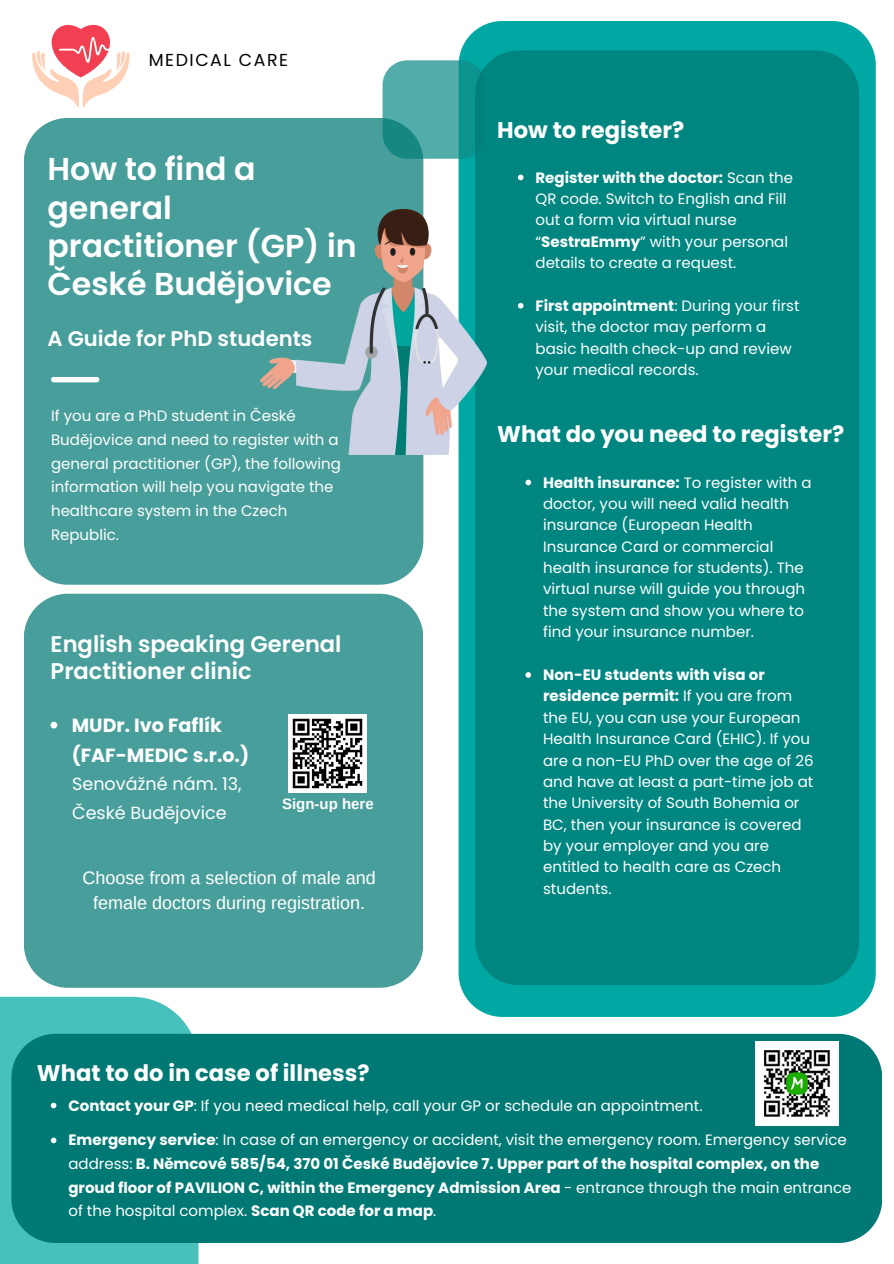
<style>
.page{position:relative;width:894px;height:1264px;background:#fff}
.page>*{position:absolute;margin:0;border:0;box-sizing:border-box;transform-origin:0 0}
.t1{font:600 31.65px/38.2px "Poppins";color:#fff}
.t2{font:700 22.65px "Poppins";color:#fff}
.t3{font:600 22.65px/27px "Poppins";color:#fff}
.t4{font:600 21.15px "Poppins";color:#fff}
.t5{font:700 19.05px "Poppins";color:#fff}
.t6{font:18px/24.8px "Arimo";color:#fff;text-align:center}
.t7{font:17.55px/28.2px "Poppins";color:#fff}
.t8{font:17.25px "Poppins";letter-spacing:.09em;color:#000}
.t9{font:15px/21.3px "Poppins";color:#fff}
.t10{font:700 15px/23.7px "Poppins";color:#fff}
.t11{font:700 15px "Arimo";color:#fff}
.s1{font-weight:700}
.s2{font-weight:400}
</style>
<div class="page">
<div style="left:458px;top:21px;width:417px;height:995px;background:#00a8a3"></div>
<svg style="left:382px;top:60px;width:93px;height:99px;background:#46a8a5"></svg>
<div style="left:24px;top:118px;width:399px;height:466px;background:#489e9b"></div>
<svg style="left:51px;top:377px;width:48px;height:5px"></svg>
<svg style="left:0;top:996px;width:198px;height:267px;background:#54c3bf"></svg>
<div style="left:11px;top:1033px;width:870px;height:209px;background:#007974"></div>
<svg style="left:32px;top:24px;width:98px;height:84px"></svg>
<div style="left:475px;top:50px;width:383px;height:934px;background:#008681"></div>
<img style="left:755px;top:1041px;width:83px;height:83px">
<div style="left:24px;top:593px;width:398px;height:394px;background:#489e9b"></div>
<img style="left:289px;top:714px;width:77px;height:78px">
<img style="left:261px;top:209px;width:225px;height:246px">
<svg style="left:51px;top:1102px;width:5px;height:6px"></svg>
<svg style="left:51px;top:1137px;width:5px;height:6px"></svg>
<svg style="left:525px;top:479px;width:6px;height:6px"></svg>
<svg style="left:525px;top:672px;width:6px;height:5px"></svg>
<svg style="left:517px;top:175px;width:6px;height:5px"></svg>
<svg style="left:517px;top:303px;width:6px;height:5px"></svg>
<svg style="left:50px;top:721px;width:7px;height:7px"></svg>
<p class="t8" style="left:149px;top:47px;width:141px">MEDICAL CARE</p>
<p class="t1" style="left:47px;top:150px;width:311px">How to find a general practitioner (GP) in<br>České Budějovice</p>
<h2 class="t4" style="left:47px;top:324px;width:266px">A Guide for PhD students</h2>
<p class="t9" style="left:51px;top:404px;width:291px;line-height:23.7px">If you are a PhD student in České<br>Budějovice and need to register with a general practitioner (GP), the following information will help you navigate the healthcare system in the Czech<br>Republic.</p>
<p class="t3" style="left:51px;top:630px;width:292px">English speaking Gerenal<br>Practitioner clinic</p>
<h4 class="t5" style="left:72px;top:712px;width:152px">MUDr. Ivo Faflík</h4>
<p class="t5" style="left:72px;top:742px;width:179px">(FAF-MEDIC s.r.o.)</p>
<p class="t7" style="left:72px;top:770px;width:171px">Senovážné nám. 13,<br>České Budějovice</p>
<h5 class="t11" style="left:282px;top:795px;width:93px">Sign-up here</h5>
<h4 class="t6" style="left:83px;top:865px;width:294px">Choose from a selection of male and female doctors during registration.</h4>
<h2 class="t2" style="left:37px;top:1057px;width:334px">What to do in case of illness?</h2>
<p class="t2" style="left:497px;top:114px;width:188px">How to register?</p>
<p class="t9" style="left:535px;top:167px;width:259px"><span class="s1">Register with the doctor:</span> Scan the<br>QR code. Switch to English and Fill out a form via virtual nurse “<span class="s1">SestraEmmy</span>” with your personal details to create a request.</p>
<p class="t9" style="left:535px;top:295px;width:265px"><span class="s1">First appointment</span>: During your first visit, the doctor may perform a basic health check-up and review your medical records.</p>
<h3 class="t2" style="left:497px;top:418px;width:348px">What do you need to register?</h3>
<h1 class="t9" style="left:543px;top:471px;width:270px"><span class="s1">Health insurance:</span> To register with a doctor, you will need valid health insurance (European Health<br>Insurance Card or commercial health insurance for students). The virtual nurse will guide you through the system and show you where to find your insurance number.</h1>
<h2 class="t9" style="left:543px;top:664px;width:272px"><span class="s1">Non-EU students with visa or residence permit:</span> If you are from the EU, you can use your European<br>Health Insurance Card (EHIC). If you are a non-EU PhD over the age of 26 and have at least a part-time job at the University of South Bohemia or<br>BC, then your insurance is covered by your employer and you are entitled to health care as Czech students.</h2>
<p class="t9" style="left:68px;top:1094px;width:635px"><span class="s1">Contact your GP</span>: If you need medical help, call your GP or schedule an appointment.</p>
<h2 class="t10" style="left:68px;top:1128px;width:784px">Emergency service<span class="s2">: In case of an emergency or accident, visit the emergency room. Emergency service address:</span> B. Němcové 585/54, 370 01 České Budějovice 7. Upper part of the hospital complex, on the groud floor of PAVILION C, within the Emergency Admission Area <span class="s2">- entrance through the main entrance of the hospital complex.</span> Scan QR code for a map<span class="s2">.</span></h2>
</div>
